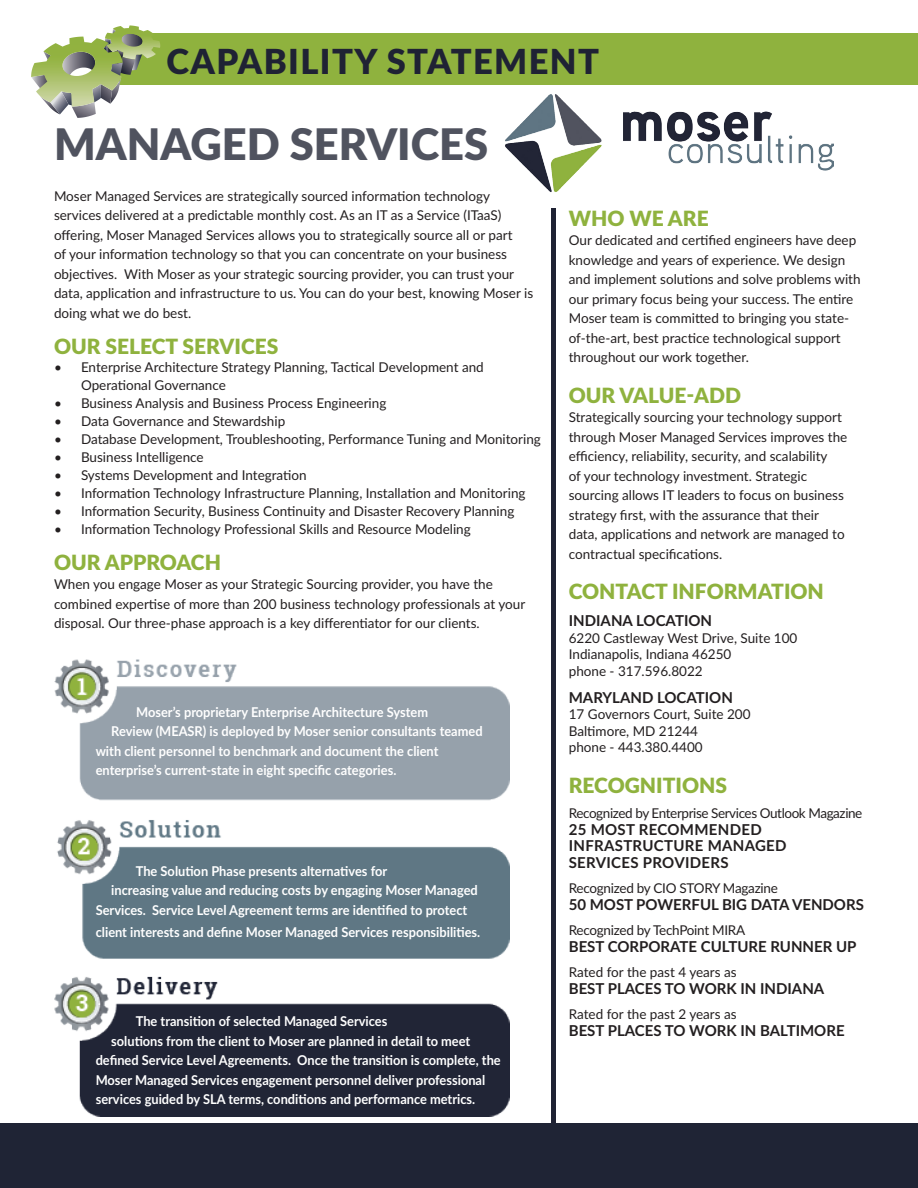
<style>
.page{position:relative;width:918px;height:1188px;background:#fff}
.page>*{position:absolute;margin:0;border:0;box-sizing:border-box;transform-origin:0 0}
.t1{font:900 43.5px "Lato";color:#50535f}
.t2{font:900 34.5px "Lato";letter-spacing:.04em;color:#1f2234}
.t3{font:900 21px "Lato";color:#8fb23e}
.t4{font:700 15px "Lato";color:#231f20}
.t5{font:700 15px/16.5px "Lato";letter-spacing:.02em;color:#231f20}
.t6{font:13.5px/19.5px "Lato";color:#231f20}
.t7{font:700 13.5px "Lato";color:#fff;scale:.95 1}
.t8{font:13.5px "Lato";letter-spacing:-.02em;color:#231f20}
.t9{font:13.5px "Lato";letter-spacing:-.03em;color:#231f20}
</style>
<div class="page">
<img style="left:55px;top:659px;width:454px;height:457px">
<div style="left:120px;top:33px;width:798px;height:52px;background:#8fb23e"></div>
<hr style="left:552px;top:209px;width:4px;height:925px;background:#1f2234">
<div style="left:0;top:1124px;width:918px;height:64px;background:#1f2435"></div>
<img style="left:505px;top:94px;width:328px;height:98px">
<svg style="left:31px;top:25px;width:129px;height:93px"></svg>
<h2 class="t2" style="left:166px;top:35px;width:434px">CAPABILITY STATEMENT</h2>
<h1 class="t1" style="left:54px;top:112px;width:436px">MANAGED SERVICES</h1>
<p class="t6" style="left:54px;top:186px;width:481px">Moser Managed Services are strategically sourced information technology services delivered at a predictable monthly cost. As an IT as a Service (ITaaS) offering, Moser Managed Services allows you to strategically source all or part<br>of your information technology so that you can concentrate on your business objectives. With Moser as your strategic sourcing provider, you can trust your data, application and infrastructure to us. You can do your best, knowing Moser is doing what we do best.</p>
<h3 class="t3" style="left:54px;top:330px;width:226px">OUR SELECT SERVICES</h3>
<p class="t6" style="left:81px;top:357px;width:404px;line-height:18px;text-indent:-27px">• Enterprise Architecture Strategy Planning, Tactical Development and<br>Operational Governance</p>
<p class="t6" style="left:54px;top:393px;width:334px">• Business Analysis and Business Process Engineering</p>
<p class="t6" style="left:54px;top:411px;width:233px">• Data Governance and Stewardship</p>
<p class="t6" style="left:54px;top:429px;width:488px">• Database Development, Troubleshooting, Performance Tuning and Monitoring</p>
<p class="t6" style="left:54px;top:447px;width:151px">• Business Intelligence</p>
<p class="t6" style="left:54px;top:465px;width:254px">• Systems Development and Integration</p>
<p class="t6" style="left:54px;top:483px;width:473px">• Information Technology Infrastructure Planning, Installation and Monitoring</p>
<p class="t6" style="left:54px;top:501px;width:462px">• Information Security, Business Continuity and Disaster Recovery Planning</p>
<p class="t6" style="left:54px;top:519px;width:418px">• Information Technology Professional Skills and Resource Modeling</p>
<h3 class="t3" style="left:54px;top:546px;width:169px">OUR APPROACH</h3>
<p class="t6" style="left:54px;top:574px;width:473px">When you engage Moser as your Strategic Sourcing provider, you have the combined expertise of more than 200 business technology professionals at your disposal. Our three-phase approach is a key differentiator for our clients.</p>
<p class="t7" style="left:136px;top:702px;width:309px">Moser’s proprietary Enterprise Architecture System</p>
<p class="t7" style="left:111px;top:722px;width:392px">Review (MEASR) is deployed by Moser senior consultants teamed</p>
<p class="t7" style="left:96px;top:741px;width:362px">with client personnel to benchmark and document the client</p>
<p class="t7" style="left:96px;top:761px;width:318px">enterprise’s current-state in eight specific categories.</p>
<p class="t7" style="left:136px;top:861px;width:266px">The Solution Phase presents alternatives for</p>
<p class="t7" style="left:111px;top:880px;width:387px">increasing value and reducing costs by engaging Moser Managed</p>
<p class="t7" style="left:96px;top:900px;width:393px">Services. Service Level Agreement terms are identified to protect</p>
<p class="t7" style="left:96px;top:922px;width:406px">client interests and define Moser Managed Services responsibilities.</p>
<p class="t7" style="left:136px;top:1012px;width:266px">The transition of selected Managed Services</p>
<p class="t7" style="left:111px;top:1031px;width:379px">solutions from the client to Moser are planned in detail to meet</p>
<p class="t7" style="left:96px;top:1051px;width:428px">defined Service Level Agreements. Once the transition is complete, the</p>
<p class="t7" style="left:96px;top:1070px;width:412px">Moser Managed Services engagement personnel deliver professional</p>
<p class="t7" style="left:96px;top:1089px;width:401px">services guided by SLA terms, conditions and performance metrics.</p>
<h3 class="t3" style="left:569px;top:202px;width:141px">WHO WE ARE</h3>
<p class="t6" style="left:569px;top:230px;width:293px">Our dedicated and certified engineers have deep knowledge and years of experience. We design and implement solutions and solve problems with our primary focus being your success. The entire Moser team is committed to bringing you state&shy;of-the-art, best practice technological support throughout our work together.</p>
<h3 class="t3" style="left:569px;top:379px;width:174px">OUR VALUE-ADD</h3>
<p class="t6" style="left:569px;top:407px;width:280px">Strategically sourcing your technology support through Moser Managed Services improves the efficiency, reliability, security, and scalability<br>of your technology investment. Strategic sourcing allows IT leaders to focus on business strategy first, with the assurance that their data, applications and network are managed to contractual specifications.</p>
<h3 class="t3" style="left:569px;top:576px;width:257px">CONTACT INFORMATION</h3>
<p class="t4" style="left:569px;top:610px;width:145px">INDIANA LOCATION</p>
<p class="t6" style="left:569px;top:629px;width:230px;line-height:16.5px">6220 Castleway West Drive, Suite 100<br>Indianapolis, Indiana 46250<br>phone - 317.596.8022</p>
<p class="t4" style="left:569px;top:686px;width:166px">MARYLAND LOCATION</p>
<p class="t6" style="left:569px;top:705px;width:183px;line-height:16.5px">17 Governors Court, Suite 200<br>Baltimore, MD 21244<br>phone - 443.380.4400</p>
<h3 class="t3" style="left:569px;top:769px;width:160px">RECOGNITIONS</h3>
<p class="t9" style="left:569px;top:804px;width:295px">Recognized by Enterprise Services Outlook Magazine</p>
<p class="t5" style="left:569px;top:820px;width:219px">25 MOST RECOMMENDED<br>INFRASTRUCTURE MANAGED<br>SERVICES PROVIDERS</p>
<p class="t8" style="left:569px;top:879px;width:211px">Recognized by CIO STORY Magazine</p>
<p class="t4" style="left:569px;top:893px;width:297px">50 MOST POWERFUL BIG DATA VENDORS</p>
<p class="t8" style="left:569px;top:921px;width:178px">Recognized by TechPoint MIRA</p>
<p class="t4" style="left:569px;top:935px;width:289px">BEST CORPORATE CULTURE RUNNER UP</p>
<p class="t6" style="left:569px;top:962px;width:169px">Rated for the past 4 years as</p>
<p class="t4" style="left:569px;top:977px;width:257px">BEST PLACES TO WORK IN INDIANA</p>
<p class="t6" style="left:569px;top:1004px;width:169px">Rated for the past 2 years as</p>
<p class="t4" style="left:569px;top:1019px;width:277px">BEST PLACES TO WORK IN BALTIMORE</p>
</div>
